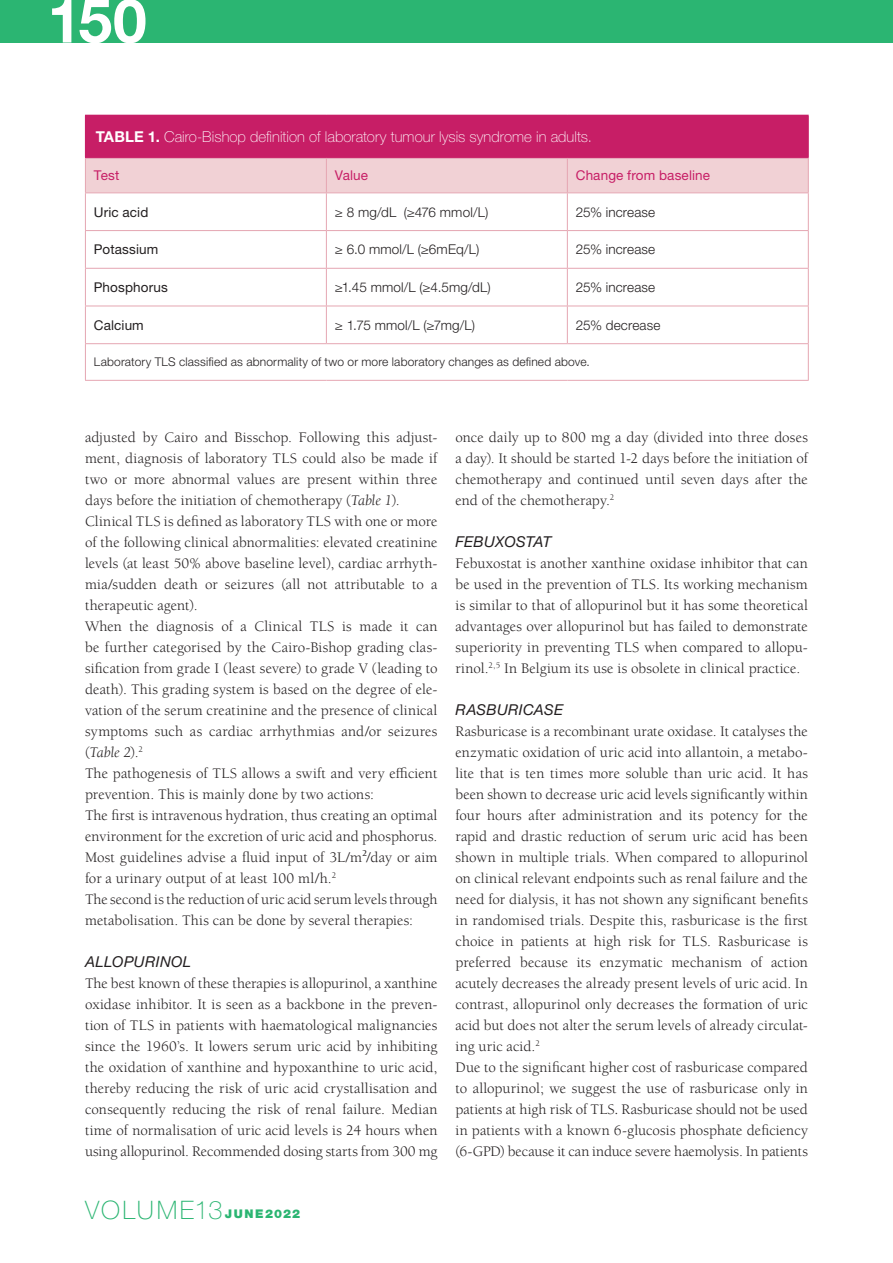
<style>
.page{position:relative;width:893px;height:1263px;background:#fff}
.page>*{position:absolute;margin:0;border:0;box-sizing:border-box;transform-origin:0 0}
.t1{font:700 60.75px "Helvetica Neue LT Std";color:#fff}
.t2{font:100 25.5px "Helvetica Neue LT Std";letter-spacing:.075em;color:#2bb572}
.t3{font:15px/21px "Berkeley Std";color:#231f20;text-align:justify}
.t4{font:100 15px "Helvetica Neue LT Std";letter-spacing:.005em;color:#fff}
.SUB_SUBKOP{font:italic 15px "Helvetica Neue LT Std";letter-spacing:.02em;color:#231f20}
.t5{font:300 13.5px "Helvetica Neue LT Std";letter-spacing:.01em;color:#231f20}
.t6{font:13.5px "Helvetica Neue LT Std";letter-spacing:.01em;color:#231f20}
.t7{font:13.5px "Helvetica Neue LT Std";letter-spacing:.01em;color:#c71e66}
.t8{font:300 12px "Helvetica Neue LT Std";letter-spacing:.015em;color:#231f20}
.s1{font-weight:700}
.s2{font-style:italic}
.s3{font-weight:900;font-size:12px}
</style>
<div class="page">
<div style="left:0;top:0;width:893px;height:43px;background:#2bb572"></div>
<div style="left:85px;top:115px;width:723px;height:43px;background:#c71e66"></div>
<div style="left:86px;top:158px;width:722px;height:34px;background:#f1d1d5"></div>
<svg style="left:86px;top:193px;width:722px;height:187px"></svg>
<hr style="left:808px;top:116px;width:1px;height:41px;background:#c71e66">
<hr style="left:567px;top:115px;width:242px;height:1px;background:#c71e66">
<hr style="left:567px;top:157px;width:242px;height:1px;background:#c71e66">
<hr style="left:85px;top:192px;width:241px;height:1px;background:#e5a6b2">
<hr style="left:326px;top:192px;width:241px;height:1px;background:#e5a6b2">
<hr style="left:567px;top:192px;width:242px;height:1px;background:#e5a6b2">
<hr style="left:85px;top:230px;width:241px;height:1px;background:#e5a6b2">
<hr style="left:326px;top:230px;width:241px;height:1px;background:#e5a6b2">
<hr style="left:567px;top:230px;width:242px;height:1px;background:#e5a6b2">
<hr style="left:85px;top:268px;width:241px;height:1px;background:#e5a6b2">
<hr style="left:326px;top:268px;width:241px;height:1px;background:#e5a6b2">
<hr style="left:567px;top:268px;width:242px;height:1px;background:#e5a6b2">
<hr style="left:85px;top:306px;width:241px;height:1px;background:#e5a6b2">
<hr style="left:326px;top:306px;width:241px;height:1px;background:#e5a6b2">
<hr style="left:567px;top:306px;width:242px;height:1px;background:#e5a6b2">
<hr style="left:85px;top:343px;width:241px;height:1px;background:#e5a6b2">
<hr style="left:326px;top:343px;width:241px;height:1px;background:#e5a6b2">
<hr style="left:567px;top:343px;width:242px;height:1px;background:#e5a6b2">
<hr style="left:85px;top:380px;width:241px;height:1px;background:#e5a6b2">
<hr style="left:326px;top:380px;width:241px;height:1px;background:#e5a6b2">
<hr style="left:567px;top:380px;width:242px;height:1px;background:#e5a6b2">
<hr style="left:85px;top:158px;width:1px;height:34px;background:#e5a6b2">
<hr style="left:326px;top:158px;width:1px;height:34px;background:#e5a6b2">
<hr style="left:567px;top:158px;width:1px;height:34px;background:#e5a6b2">
<hr style="left:808px;top:158px;width:1px;height:34px;background:#e5a6b2">
<hr style="left:85px;top:193px;width:1px;height:37px;background:#e5a6b2">
<hr style="left:326px;top:193px;width:1px;height:37px;background:#e5a6b2">
<hr style="left:567px;top:193px;width:1px;height:37px;background:#e5a6b2">
<hr style="left:808px;top:193px;width:1px;height:37px;background:#e5a6b2">
<hr style="left:85px;top:231px;width:1px;height:37px;background:#e5a6b2">
<hr style="left:326px;top:231px;width:1px;height:37px;background:#e5a6b2">
<hr style="left:567px;top:231px;width:1px;height:37px;background:#e5a6b2">
<hr style="left:808px;top:231px;width:1px;height:37px;background:#e5a6b2">
<hr style="left:85px;top:269px;width:1px;height:37px;background:#e5a6b2">
<hr style="left:326px;top:269px;width:1px;height:37px;background:#e5a6b2">
<hr style="left:567px;top:269px;width:1px;height:37px;background:#e5a6b2">
<hr style="left:808px;top:269px;width:1px;height:37px;background:#e5a6b2">
<hr style="left:85px;top:306px;width:1px;height:37px;background:#e5a6b2">
<hr style="left:326px;top:306px;width:1px;height:37px;background:#e5a6b2">
<hr style="left:567px;top:306px;width:1px;height:37px;background:#e5a6b2">
<hr style="left:808px;top:306px;width:1px;height:37px;background:#e5a6b2">
<hr style="left:85px;top:344px;width:1px;height:36px;background:#e5a6b2">
<hr style="left:808px;top:344px;width:1px;height:36px;background:#e5a6b2">
<p class="t1" style="left:48px;top:-17px;width:101px">150</p>
<p class="t4" style="left:96px;top:128px;width:498px"><span class="s1">TABLE 1.</span> Cairo-Bishop definition of laboratory tumour lysis syndrome in adults.</p>
<p class="t7" style="left:94px;top:167px;width:27px">Test</p>
<p class="t7" style="left:335px;top:167px;width:35px">Value</p>
<p class="t7" style="left:576px;top:167px;width:136px">Change from baseline</p>
<p class="t6" style="left:94px;top:203px;width:56px">Uric acid</p>
<p class="t5" style="left:335px;top:203px;width:155px">≥ 8 mg/dL (≥476 mmol/L)</p>
<p class="t5" style="left:576px;top:203px;width:81px">25% increase</p>
<p class="t6" style="left:94px;top:241px;width:66px">Potassium</p>
<p class="t5" style="left:335px;top:241px;width:146px">≥ 6.0 mmol/L (≥6mEq/L)</p>
<p class="t5" style="left:576px;top:241px;width:81px">25% increase</p>
<p class="t6" style="left:94px;top:279px;width:75px">Phosphorus</p>
<p class="t5" style="left:335px;top:279px;width:157px">≥1.45 mmol/L (≥4.5mg/dL)</p>
<p class="t5" style="left:576px;top:279px;width:81px">25% increase</p>
<p class="t6" style="left:94px;top:316px;width:51px">Calcium</p>
<p class="t5" style="left:335px;top:317px;width:142px">≥ 1.75 mmol/L (≥7mg/L)</p>
<p class="t5" style="left:576px;top:317px;width:86px">25% decrease</p>
<p class="t8" style="left:94px;top:355px;width:497px">Laboratory TLS classified as abnormality of two or more laboratory changes as defined above.</p>
<p class="t3" style="left:85px;top:426px;width:354px">adjusted by Cairo and Bisschop. Following this adjust&shy;ment, diagnosis of laboratory TLS could also be made if two or more abnormal values are present within three days before the initiation of chemotherapy (<span class="s2">Table 1</span>).</p>
<p class="t3" style="left:85px;top:510px;width:354px">Clinical TLS is defined as laboratory TLS with one or more of the following clinical abnormalities: elevated creatinine levels (at least 50% above baseline level), cardiac arrhyth&shy;mia/sudden death or seizures (all not attributable to a therapeutic agent).</p>
<p class="t3" style="left:85px;top:615px;width:354px">When the diagnosis of a Clinical TLS is made it can be further categorised by the Cairo-Bishop grading clas&shy;sification from grade I (least severe) to grade V (leading to death). This grading system is based on the degree of ele&shy;vation of the serum creatinine and the presence of clinical symptoms such as cardiac arrhythmias and/or seizures (<span class="s2">Table 2</span>).<sup>2</sup></p>
<p class="t3" style="left:85px;top:762px;width:354px">The pathogenesis of TLS allows a swift and very efficient prevention. This is mainly done by two actions:</p>
<p class="t3" style="left:85px;top:804px;width:354px">The first is intravenous hydration, thus creating an optimal environment for the excretion of uric acid and phosphorus.<br>Most guidelines advise a fluid input of 3L/m²/day or aim for a urinary output of at least 100 ml/h.<sup>2</sup></p>
<p class="t3" style="left:85px;top:888px;width:354px">The second is the reduction of uric acid serum levels through metabolisation. This can be done by several therapies:</p>
<p class="SUB_SUBKOP" style="left:85px;top:952px;width:108px">ALLOPURINOL</p>
<p class="t3" style="left:85px;top:972px;width:354px">The best known of these therapies is allopurinol, a xanthine oxidase inhibitor. It is seen as a backbone in the preven&shy;tion of TLS in patients with haematological malignancies since the 1960’s. It lowers serum uric acid by inhibiting the oxidation of xanthine and hypoxanthine to uric acid, thereby reducing the risk of uric acid crystallisation and consequently reducing the risk of renal failure. Median time of normalisation of uric acid levels is 24 hours when using allopurinol. Recommended dosing starts from 300 mg</p>
<h2 class="t2" style="left:85px;top:1195px;width:217px">VOLUME13<span class="s3">JUNE2022</span></h2>
<p class="t3" style="left:455px;top:426px;width:354px">once daily up to 800 mg a day (divided into three doses a day). It should be started 1-2 days before the initiation of chemotherapy and continued until seven days after the end of the chemotherapy.<sup>2</sup></p>
<p class="SUB_SUBKOP" style="left:455px;top:532px;width:97px">FEBUXOSTAT</p>
<p class="t3" style="left:455px;top:552px;width:354px">Febuxostat is another xanthine oxidase inhibitor that can be used in the prevention of TLS. Its working mechanism is similar to that of allopurinol but it has some theoretical advantages over allopurinol but has failed to demonstrate superiority in preventing TLS when compared to allopu&shy;rinol.<sup>2,5</sup> In Belgium its use is obsolete in clinical practice.</p>
<p class="SUB_SUBKOP" style="left:455px;top:700px;width:109px">RASBURICASE</p>
<p class="t3" style="left:455px;top:720px;width:354px">Rasburicase is a recombinant urate oxidase. It catalyses the enzymatic oxidation of uric acid into allantoin, a metabo&shy;lite that is ten times more soluble than uric acid. It has been shown to decrease uric acid levels significantly within four hours after administration and its potency for the rapid and drastic reduction of serum uric acid has been shown in multiple trials. When compared to allopurinol on clinical relevant endpoints such as renal failure and the need for dialysis, it has not shown any significant benefits in randomised trials. Despite this, rasburicase is the first choice in patients at high risk for TLS. Rasburicase is preferred because its enzymatic mechanism of action acutely decreases the already present levels of uric acid. In contrast, allopurinol only decreases the formation of uric acid but does not alter the serum levels of already circulat&shy;ing uric acid.<sup>2</sup></p>
<p class="t3" style="left:455px;top:1056px;width:354px">Due to the significant higher cost of rasburicase compared to allopurinol; we suggest the use of rasburicase only in patients at high risk of TLS<span class="s2">.</span> Rasburicase should not be used in patients with a known 6-glucosis phosphate deficiency (6-GPD) because it can induce severe haemolysis. In patients</p>
</div>
